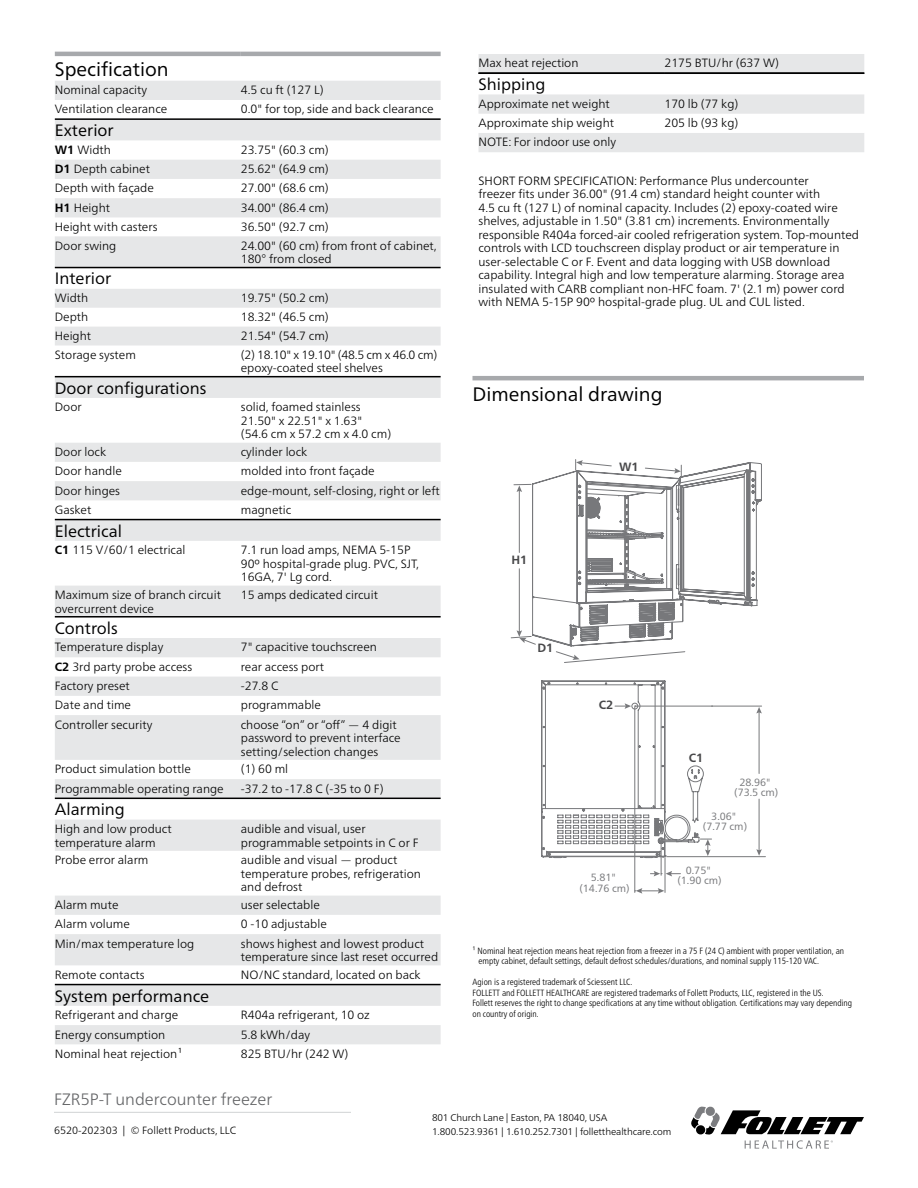
<style>
.page{position:relative;width:918px;height:1188px;background:#fff}
.page>*{position:absolute;margin:0;border:0;box-sizing:border-box;transform-origin:0 0}
.t1{font:19.5px "Frutiger Neue LT Pro";color:#000}
.t2{font:16.5px "Frutiger Neue LT Pro";color:#000}
.t3{font:300 16.5px "Frutiger Neue LT Pro";color:#636466}
.t4{font:300 12px/13.5px "Frutiger Neue LT Pro";color:#000}
.t5{font:700 12px "Frutiger Neue LT Pro";color:#474749}
.t6{font:10.5px/10.5px "Frutiger Neue LT Pro";color:#77787b;text-align:center}
.t7{font:300 10.5px "Frutiger Neue LT Pro";color:#000}
.t8{font:300 9.75px/13.5px "Frutiger Neue LT Pro";letter-spacing:-.01em;color:#000}
.t9{font:300 condensed 9px/10.5px "Frutiger Neue LT Pro";color:#000}
.s1{font-weight:700}
</style>
<div class="page">
<hr style="left:54px;top:1112px;width:297px;height:1px;background:#d1d3d4">
<svg style="left:55px;top:81px;width:386px;height:963px;fill:#eaeaeb"></svg>
<hr style="left:55px;top:52px;width:186px;height:4px;background:#a7a9ac">
<hr style="left:241px;top:52px;width:200px;height:4px;background:#a7a9ac">
<hr style="left:55px;top:118px;width:386px;height:2px;background:#000">
<hr style="left:55px;top:267px;width:386px;height:1px;background:#000">
<hr style="left:55px;top:376px;width:386px;height:1px;background:#000">
<hr style="left:55px;top:519px;width:386px;height:1px;background:#000">
<hr style="left:55px;top:616px;width:386px;height:2px;background:#000">
<hr style="left:55px;top:798px;width:386px;height:1px;background:#000">
<hr style="left:55px;top:984px;width:386px;height:1px;background:#000">
<hr style="left:472px;top:376px;width:392px;height:4px;background:#a7a9ac">
<hr style="left:667px;top:856px;width:98px;height:1px;background:#77787b">
<svg style="left:555px;top:858px;width:126px;height:34px"></svg>
<svg style="left:541px;top:462px;width:221px;height:396px"></svg>
<svg style="left:511px;top:459px;width:201px;height:381px"></svg>
<svg style="left:478px;top:54px;width:386px;height:98px"></svg>
<hr style="left:478px;top:72px;width:386px;height:2px;background:#000">
<svg style="left:691px;top:1107px;width:173px;height:42px"></svg>
<h1 class="t1" style="left:55px;top:58px;width:115px">Specification</h1>
<p class="t4" style="left:55px;top:83px;width:94px">Nominal capacity</p>
<p class="t4" style="left:241px;top:83px;width:84px">4.5 cu ft (127 L)</p>
<p class="t4" style="left:55px;top:102px;width:114px">Ventilation clearance</p>
<p class="t4" style="left:241px;top:102px;width:194px">0.0" for top, side and back clearance</p>
<h2 class="t2" style="left:55px;top:120px;width:60px">Exterior</h2>
<p class="t4" style="left:55px;top:143px;width:58px"><span class="s1">W1</span> Width</p>
<p class="t4" style="left:241px;top:143px;width:89px">23.75" (60.3 cm)</p>
<p class="t4" style="left:55px;top:162px;width:97px"><span class="s1">D1</span> Depth cabinet</p>
<p class="t4" style="left:241px;top:162px;width:89px">25.62" (64.9 cm)</p>
<p class="t4" style="left:55px;top:181px;width:101px">Depth with façade</p>
<p class="t4" style="left:241px;top:181px;width:89px">27.00" (68.6 cm)</p>
<p class="t4" style="left:55px;top:201px;width:57px"><span class="s1">H1</span> Height</p>
<p class="t4" style="left:241px;top:201px;width:89px">34.00" (86.4 cm)</p>
<p class="t4" style="left:55px;top:220px;width:104px">Height with casters</p>
<p class="t4" style="left:241px;top:220px;width:89px">36.50" (92.7 cm)</p>
<p class="t4" style="left:55px;top:239px;width:63px">Door swing</p>
<p class="t4" style="left:241px;top:239px;width:197px">24.00" (60 cm) from front of cabinet,<br>180° from closed</p>
<h2 class="t2" style="left:55px;top:269px;width:58px">Interior</h2>
<p class="t4" style="left:55px;top:291px;width:35px">Width</p>
<p class="t4" style="left:241px;top:291px;width:89px">19.75" (50.2 cm)</p>
<p class="t4" style="left:55px;top:310px;width:35px">Depth</p>
<p class="t4" style="left:241px;top:310px;width:89px">18.32" (46.5 cm)</p>
<p class="t4" style="left:55px;top:329px;width:38px">Height</p>
<p class="t4" style="left:241px;top:329px;width:89px">21.54" (54.7 cm)</p>
<p class="t4" style="left:55px;top:348px;width:83px">Storage system</p>
<p class="t4" style="left:241px;top:348px;width:198px">(2) 18.10" x 19.10" (48.5 cm x 46.0 cm) epoxy-coated steel shelves</p>
<h2 class="t2" style="left:55px;top:378px;width:153px">Door configurations</h2>
<p class="t4" style="left:55px;top:400px;width:28px">Door</p>
<p class="t4" style="left:241px;top:400px;width:152px">solid, foamed stainless<br>21.50" x 22.51" x 1.63" (54.6 cm x 57.2 cm x 4.0 cm)</p>
<p class="t4" style="left:55px;top:445px;width:53px">Door lock</p>
<p class="t4" style="left:241px;top:445px;width:68px">cylinder lock</p>
<p class="t4" style="left:55px;top:464px;width:68px">Door handle</p>
<p class="t4" style="left:241px;top:464px;width:135px">molded into front façade</p>
<p class="t4" style="left:55px;top:484px;width:67px">Door hinges</p>
<p class="t4" style="left:241px;top:484px;width:201px">edge-mount, self-closing, right or left</p>
<p class="t4" style="left:55px;top:503px;width:38px">Gasket</p>
<p class="t4" style="left:241px;top:503px;width:52px">magnetic</p>
<h2 class="t2" style="left:55px;top:521px;width:69px">Electrical</h2>
<p class="t4" style="left:55px;top:543px;width:132px"><span class="s1">C1</span> 115 V/60/1 electrical</p>
<p class="t4" style="left:241px;top:543px;width:180px">7.1 run load amps, NEMA 5-15P<br>90º hospital-grade plug. PVC, SJT,<br>16GA, 7' Lg cord.</p>
<p class="t4" style="left:55px;top:588px;width:168px">Maximum size of branch circuit overcurrent device</p>
<p class="t4" style="left:241px;top:588px;width:139px">15 amps dedicated circuit</p>
<h2 class="t2" style="left:55px;top:618px;width:65px">Controls</h2>
<p class="t4" style="left:55px;top:640px;width:110px">Temperature display</p>
<p class="t4" style="left:241px;top:640px;width:138px">7" capacitive touchscreen</p>
<p class="t4" style="left:55px;top:660px;width:139px"><span class="s1">C2</span> 3rd party probe access</p>
<p class="t4" style="left:241px;top:660px;width:85px">rear access port</p>
<p class="t4" style="left:55px;top:679px;width:76px">Factory preset</p>
<p class="t4" style="left:241px;top:679px;width:39px">-27.8 C</p>
<p class="t4" style="left:55px;top:698px;width:78px">Date and time</p>
<p class="t4" style="left:241px;top:698px;width:82px">programmable</p>
<p class="t4" style="left:55px;top:717px;width:99px">Controller security</p>
<p class="t4" style="left:241px;top:717px;width:161px">choose “on” or “off” — 4 digit password to prevent interface setting/selection changes</p>
<p class="t4" style="left:55px;top:762px;width:137px">Product simulation bottle</p>
<p class="t4" style="left:241px;top:762px;width:49px">(1) 60 ml</p>
<p class="t4" style="left:55px;top:782px;width:170px">Programmable operating range</p>
<p class="t4" style="left:241px;top:782px;width:144px">-37.2 to -17.8 C (-35 to 0 F)</p>
<h2 class="t2" style="left:55px;top:800px;width:72px">Alarming</h2>
<p class="t4" style="left:55px;top:822px;width:118px">High and low product temperature alarm</p>
<p class="t4" style="left:241px;top:822px;width:179px">audible and visual, user programmable setpoints in C or F</p>
<p class="t4" style="left:55px;top:853px;width:95px">Probe error alarm</p>
<p class="t4" style="left:241px;top:853px;width:182px">audible and visual — product temperature probes, refrigeration and defrost</p>
<p class="t4" style="left:55px;top:898px;width:65px">Alarm mute</p>
<p class="t4" style="left:241px;top:898px;width:80px">user selectable</p>
<p class="t4" style="left:55px;top:917px;width:77px">Alarm volume</p>
<p class="t4" style="left:241px;top:917px;width:88px">0 -10 adjustable</p>
<p class="t4" style="left:55px;top:937px;width:141px">Min/max temperature log</p>
<p class="t4" style="left:241px;top:937px;width:199px">shows highest and lowest product temperature since last reset occurred</p>
<p class="t4" style="left:55px;top:968px;width:91px">Remote contacts</p>
<p class="t4" style="left:241px;top:968px;width:181px">NO/NC standard, located on back</p>
<h2 class="t2" style="left:55px;top:986px;width:156px">System performance</h2>
<p class="t4" style="left:55px;top:1008px;width:125px">Refrigerant and charge</p>
<p class="t4" style="left:241px;top:1008px;width:131px">R404a refrigerant, 10 oz</p>
<p class="t4" style="left:55px;top:1027px;width:112px">Energy consumption</p>
<p class="t4" style="left:241px;top:1027px;width:71px">5.8 kWh/day</p>
<p class="t4" style="left:55px;top:1047px;width:129px">Nominal heat rejection¹</p>
<p class="t4" style="left:241px;top:1047px;width:109px">825 BTU/hr (242 W)</p>
<p class="t4" style="left:478px;top:56px;width:102px">Max heat rejection</p>
<p class="t4" style="left:664px;top:56px;width:116px">2175 BTU/hr (637 W)</p>
<h2 class="t2" style="left:478px;top:74px;width:69px">Shipping</h2>
<p class="t4" style="left:478px;top:97px;width:133px">Approximate net weight</p>
<p class="t4" style="left:664px;top:97px;width:75px">170 lb (77 kg)</p>
<p class="t4" style="left:478px;top:116px;width:137px">Approximate ship weight</p>
<p class="t4" style="left:664px;top:116px;width:75px">205 lb (93 kg)</p>
<p class="t4" style="left:478px;top:135px;width:139px">NOTE: For indoor use only</p>
<p class="t4" style="left:478px;top:174px;width:382px">SHORT FORM SPECIFICATION: Performance Plus undercounter<br>freezer fits under 36.00" (91.4 cm) standard height counter with<br>4.5 cu ft (127 L) of nominal capacity. Includes (2) epoxy-coated wire shelves, adjustable in 1.50" (3.81 cm) increments. Environmentally responsible R404a forced-air cooled refrigeration system. Top-mounted controls with LCD touchscreen display product or air temperature in user-selectable C or F. Event and data logging with USB download capability. Integral high and low temperature alarming. Storage area insulated with CARB compliant non-HFC foam. 7' (2.1 m) power cord with NEMA 5-15P 90º hospital-grade plug. UL and CUL listed.</p>
<h1 class="t1" style="left:472px;top:382px;width:192px">Dimensional drawing</h1>
<p class="t5" style="left:619px;top:460px;width:21px">W1</p>
<p class="t5" style="left:511px;top:553px;width:17px">H1</p>
<p class="t5" style="left:538px;top:640px;width:17px">D1</p>
<p class="t5" style="left:599px;top:698px;width:16px">C2</p>
<p class="t5" style="left:689px;top:751px;width:16px">C1</p>
<p class="t6" style="left:734px;top:777px;width:46px">28.96" (73.5 cm)</p>
<p class="t6" style="left:703px;top:811px;width:46px">3.06" (7.77 cm)</p>
<p class="t6" style="left:686px;top:865px;width:27px">0.75"</p>
<p class="t6" style="left:591px;top:872px;width:27px">5.81"</p>
<p class="t6" style="left:677px;top:875px;width:46px">(1.90 cm)</p>
<p class="t6" style="left:579px;top:883px;width:52px">(14.76 cm)</p>
<p class="t9" style="left:479px;top:945px;width:367px;text-indent:-6px">¹ Nominal heat rejection means heat rejection from a freezer in a 75 F (24 C) ambient with proper ventilation, an empty cabinet, default settings, default defrost schedules/durations, and nominal supply 115-120 VAC.</p>
<p class="t9" style="left:472px;top:977px;width:381px">Agion is a registered trademark of Sciessent LLC.<br>FOLLETT and FOLLETT HEALTHCARE are registered trademarks of Follett Products, LLC, registered in the US.<br>Follett reserves the right to change specifications at any time without obligation. Certifications may vary depending on country of origin.</p>
<h2 class="t3" style="left:54px;top:1089px;width:220px">FZR5P-T undercounter freezer</h2>
<p class="t7" style="left:54px;top:1124px;width:184px">6520-202303 | © Follett Products, LLC</p>
<p class="t8" style="left:432px;top:1111px;width:241px">801 Church Lane | Easton, PA 18040, USA<br>1.800.523.9361 | 1.610.252.7301 | folletthealthcare.com</p>
</div>
